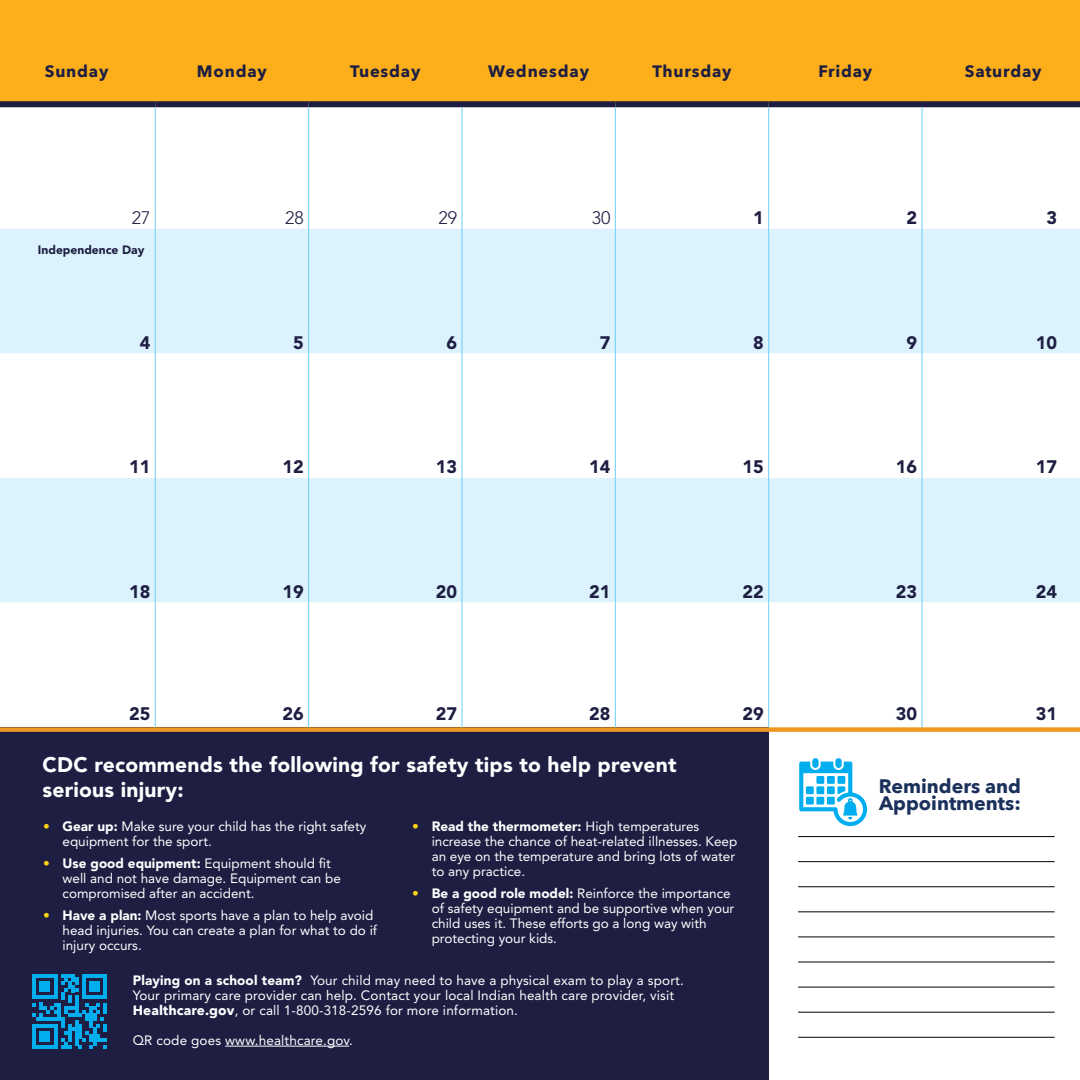
<style>
.page{position:relative;width:1080px;height:1080px;background:#fff}
.page>*{position:absolute;margin:0;border:0;box-sizing:border-box;transform-origin:0 0}
.t1{font:900 21px/25.2px "Avenir";letter-spacing:.01em;color:#fff}
.t2{font:700 19.5px/16.5px "Avenir Next";color:#1b315c}
.t3{font:900 18px "Avenir";color:#1d1e42}
.t4{font:300 18px "Avenir";color:#1d1e42}
.t5{font:700 16.5px "Avenir Next";letter-spacing:.05em;color:#1d1e42}
.t6{font:13.5px/15px "Avenir";color:#fff}
.t7{font:900 12px "Avenir";color:#1d1e42}
.s1{color:#ffd114}
.s2{font-weight:900}
.s3{font-family:"Avenir Next";font-weight:700}
</style>
<div class="page">
<div style="left:0;top:0;width:1080px;height:101px;background:#fcaf1a"></div>
<svg style="left:616px;top:107px;width:464px;height:99px"></svg>
<div style="left:0;top:229px;width:1080px;height:101px;background:#dcf2fd"></div>
<svg style="left:0;top:330px;width:1080px;height:273px;fill:#dcf2fd"></svg>
<svg style="left:0;top:353px;width:1080px;height:102px"></svg>
<div style="left:0;top:478px;width:155px;height:101px;background:#dcf2fd"></div>
<div style="left:156px;top:478px;width:924px;height:101px;background:#dcf2fd"></div>
<svg style="left:154px;top:603px;width:768px;height:98px"></svg>
<div style="left:0;top:728px;width:769px;height:352px;background:#1d1e42"></div>
<div style="left:0;top:101px;width:155px;height:6px;background:#1d1e42"></div>
<div style="left:155px;top:101px;width:154px;height:6px;background:#1d1e42"></div>
<div style="left:309px;top:101px;width:153px;height:6px;background:#1d1e42"></div>
<div style="left:462px;top:101px;width:153px;height:6px;background:#1d1e42"></div>
<div style="left:615px;top:101px;width:154px;height:6px;background:#1d1e42"></div>
<div style="left:769px;top:101px;width:153px;height:6px;background:#1d1e42"></div>
<div style="left:922px;top:101px;width:158px;height:6px;background:#1d1e42"></div>
<hr style="left:155px;top:107px;width:1px;height:99px;background:#6dcff6">
<hr style="left:308px;top:107px;width:1px;height:99px;background:#6dcff6">
<hr style="left:462px;top:107px;width:1px;height:99px;background:#6dcff6">
<hr style="left:615px;top:107px;width:1px;height:99px;background:#6dcff6">
<hr style="left:768px;top:107px;width:1px;height:99px;background:#6dcff6">
<hr style="left:922px;top:107px;width:1px;height:99px;background:#6dcff6">
<svg style="left:155px;top:206px;width:1px;height:23px"></svg>
<svg style="left:308px;top:206px;width:1px;height:23px"></svg>
<svg style="left:462px;top:206px;width:1px;height:23px"></svg>
<svg style="left:615px;top:206px;width:1px;height:23px"></svg>
<svg style="left:768px;top:206px;width:1px;height:23px"></svg>
<svg style="left:922px;top:206px;width:1px;height:23px"></svg>
<hr style="left:155px;top:229px;width:1px;height:101px;background:#6dcff6">
<hr style="left:308px;top:229px;width:1px;height:101px;background:#6dcff6">
<hr style="left:462px;top:229px;width:1px;height:101px;background:#6dcff6">
<hr style="left:615px;top:229px;width:1px;height:101px;background:#6dcff6">
<hr style="left:768px;top:229px;width:1px;height:101px;background:#6dcff6">
<hr style="left:922px;top:229px;width:1px;height:101px;background:#6dcff6">
<svg style="left:155px;top:330px;width:1px;height:23px"></svg>
<svg style="left:308px;top:330px;width:1px;height:23px"></svg>
<svg style="left:462px;top:330px;width:1px;height:23px"></svg>
<svg style="left:615px;top:330px;width:1px;height:23px"></svg>
<svg style="left:768px;top:330px;width:1px;height:23px"></svg>
<svg style="left:922px;top:330px;width:1px;height:23px"></svg>
<hr style="left:155px;top:353px;width:1px;height:102px;background:#6dcff6">
<hr style="left:308px;top:353px;width:1px;height:102px;background:#6dcff6">
<hr style="left:462px;top:353px;width:1px;height:102px;background:#6dcff6">
<hr style="left:615px;top:353px;width:1px;height:102px;background:#6dcff6">
<hr style="left:768px;top:353px;width:1px;height:102px;background:#6dcff6">
<hr style="left:922px;top:353px;width:1px;height:102px;background:#6dcff6">
<svg style="left:155px;top:455px;width:1px;height:23px"></svg>
<svg style="left:308px;top:455px;width:1px;height:23px"></svg>
<svg style="left:462px;top:455px;width:1px;height:23px"></svg>
<svg style="left:615px;top:455px;width:1px;height:23px"></svg>
<svg style="left:768px;top:455px;width:1px;height:23px"></svg>
<svg style="left:922px;top:455px;width:1px;height:23px"></svg>
<hr style="left:155px;top:478px;width:1px;height:101px;background:#6dcff6">
<hr style="left:308px;top:478px;width:1px;height:101px;background:#6dcff6">
<hr style="left:462px;top:478px;width:1px;height:101px;background:#6dcff6">
<hr style="left:615px;top:478px;width:1px;height:101px;background:#6dcff6">
<hr style="left:768px;top:478px;width:1px;height:101px;background:#6dcff6">
<hr style="left:922px;top:478px;width:1px;height:101px;background:#6dcff6">
<svg style="left:155px;top:579px;width:1px;height:24px"></svg>
<svg style="left:308px;top:579px;width:1px;height:24px"></svg>
<svg style="left:462px;top:579px;width:1px;height:24px"></svg>
<svg style="left:615px;top:579px;width:1px;height:24px"></svg>
<svg style="left:768px;top:579px;width:1px;height:24px"></svg>
<svg style="left:922px;top:579px;width:1px;height:24px"></svg>
<hr style="left:155px;top:603px;width:1px;height:98px;background:#6dcff6">
<hr style="left:308px;top:603px;width:1px;height:98px;background:#6dcff6">
<hr style="left:462px;top:603px;width:1px;height:98px;background:#6dcff6">
<hr style="left:615px;top:603px;width:1px;height:98px;background:#6dcff6">
<hr style="left:768px;top:603px;width:1px;height:98px;background:#6dcff6">
<hr style="left:922px;top:603px;width:1px;height:98px;background:#6dcff6">
<svg style="left:155px;top:701px;width:1px;height:26px"></svg>
<svg style="left:308px;top:701px;width:1px;height:26px"></svg>
<svg style="left:462px;top:701px;width:1px;height:26px"></svg>
<svg style="left:615px;top:701px;width:1px;height:26px"></svg>
<svg style="left:768px;top:701px;width:1px;height:26px"></svg>
<svg style="left:922px;top:701px;width:1px;height:26px"></svg>
<hr style="left:798px;top:861px;width:257px;height:1px;background:#000">
<hr style="left:798px;top:886px;width:257px;height:1px;background:#000">
<hr style="left:798px;top:912px;width:257px;height:1px;background:#000">
<hr style="left:798px;top:937px;width:257px;height:1px;background:#000">
<hr style="left:798px;top:962px;width:257px;height:1px;background:#000">
<hr style="left:798px;top:987px;width:257px;height:1px;background:#000">
<hr style="left:798px;top:1012px;width:257px;height:1px;background:#000">
<hr style="left:798px;top:1037px;width:257px;height:1px;background:#000">
<hr style="left:798px;top:836px;width:257px;height:1px;background:#000">
<svg style="left:799px;top:758px;width:68px;height:68px"></svg>
<div style="left:0;top:727px;width:1080px;height:5px;background:#ef9821"></div>
<hr style="left:225px;top:1046px;width:124px;height:1px;background:#fff">
<svg style="left:33px;top:974px;width:74px;height:75px"></svg>
<p class="t5" style="left:45px;top:57px;width:65px">Sunday</p>
<p class="t5" style="left:197px;top:57px;width:72px">Monday</p>
<p class="t5" style="left:350px;top:57px;width:72px">Tuesday</p>
<p class="t5" style="left:488px;top:57px;width:102px">Wednesday</p>
<p class="t5" style="left:652px;top:57px;width:81px">Thursday</p>
<p class="t5" style="left:818px;top:57px;width:55px">Friday</p>
<p class="t5" style="left:965px;top:57px;width:78px">Saturday</p>
<p class="t4" style="left:132px;top:207px;width:20px">27</p>
<p class="t4" style="left:285px;top:207px;width:20px">28</p>
<p class="t4" style="left:438px;top:207px;width:20px">29</p>
<p class="t4" style="left:592px;top:207px;width:20px">30</p>
<p class="t3" style="left:753px;top:207px;width:12px">1</p>
<p class="t3" style="left:907px;top:207px;width:12px">2</p>
<p class="t3" style="left:1046px;top:207px;width:12px">3</p>
<p class="t7" style="left:38px;top:243px;width:108px">Independence Day</p>
<p class="t3" style="left:140px;top:331px;width:12px">4</p>
<p class="t3" style="left:293px;top:331px;width:12px">5</p>
<p class="t3" style="left:446px;top:331px;width:12px">6</p>
<p class="t3" style="left:600px;top:331px;width:12px">7</p>
<p class="t3" style="left:753px;top:331px;width:12px">8</p>
<p class="t3" style="left:907px;top:331px;width:12px">9</p>
<p class="t3" style="left:1036px;top:331px;width:23px">10</p>
<p class="t3" style="left:129px;top:456px;width:23px">11</p>
<p class="t3" style="left:282px;top:456px;width:23px">12</p>
<p class="t3" style="left:436px;top:456px;width:23px">13</p>
<p class="t3" style="left:589px;top:456px;width:23px">14</p>
<p class="t3" style="left:743px;top:456px;width:23px">15</p>
<p class="t3" style="left:896px;top:456px;width:23px">16</p>
<p class="t3" style="left:1036px;top:456px;width:23px">17</p>
<p class="t3" style="left:129px;top:581px;width:23px">18</p>
<p class="t3" style="left:282px;top:581px;width:23px">19</p>
<p class="t3" style="left:436px;top:581px;width:23px">20</p>
<p class="t3" style="left:589px;top:581px;width:23px">21</p>
<p class="t3" style="left:743px;top:581px;width:23px">22</p>
<p class="t3" style="left:896px;top:581px;width:23px">23</p>
<p class="t3" style="left:1036px;top:581px;width:23px">24</p>
<p class="t3" style="left:129px;top:703px;width:23px">25</p>
<p class="t3" style="left:282px;top:703px;width:23px">26</p>
<p class="t3" style="left:436px;top:703px;width:23px">27</p>
<p class="t3" style="left:589px;top:703px;width:23px">28</p>
<p class="t3" style="left:743px;top:703px;width:23px">29</p>
<p class="t3" style="left:896px;top:703px;width:23px">30</p>
<p class="t3" style="left:1036px;top:703px;width:23px">31</p>
<p class="t1" style="left:43px;top:752px;width:636px">CDC recommends the following for safety tips to help prevent serious injury:</p>
<p class="t6" style="left:63px;top:819px;width:305px;text-indent:-19px"><span class="s1">•</span> <span class="s2">Gear up:</span> Make sure your child has the right safety equipment for the sport.</p>
<p class="t6" style="left:63px;top:856px;width:280px;text-indent:-19px"><span class="s1">•</span> <span class="s2">Use good equipment:</span> Equipment should fit well and not have damage. Equipment can be compromised after an accident.</p>
<p class="t6" style="left:63px;top:908px;width:316px;text-indent:-19px"><span class="s1">•</span> <span class="s2">Have a plan:</span> Most sports have a plan to help avoid head injuries. You can create a plan for what to do if injury occurs.</p>
<p class="t6" style="left:432px;top:819px;width:307px;text-indent:-19px"><span class="s1">•</span> <span class="s2">Read the thermometer:</span> High temperatures increase the chance of heat-related illnesses. Keep an eye on the temperature and bring lots of water to any practice.</p>
<p class="t6" style="left:432px;top:886px;width:304px;text-indent:-19px"><span class="s1">•</span> <span class="s2">Be a good role model:</span> Reinforce the importance of safety equipment and be supportive when your child uses it. These efforts go a long way with protecting your kids.</p>
<p class="t6" style="left:133px;top:973px;width:553px"><span class="s2">Playing on a school team?</span> Your child may need to have a physical exam to play a sport.<br>Your primary care provider can help. Contact your local Indian health care provider, visit<br><span class="s3">Healthcare.gov</span>, or call 1-800-318-2596 for more information.</p>
<p class="t6" style="left:133px;top:1033px;width:222px">QR code goes www.healthcare.gov.</p>
<h2 class="t2" style="left:879px;top:778px;width:144px">Reminders and<br>Appointments:</h2>
</div>
